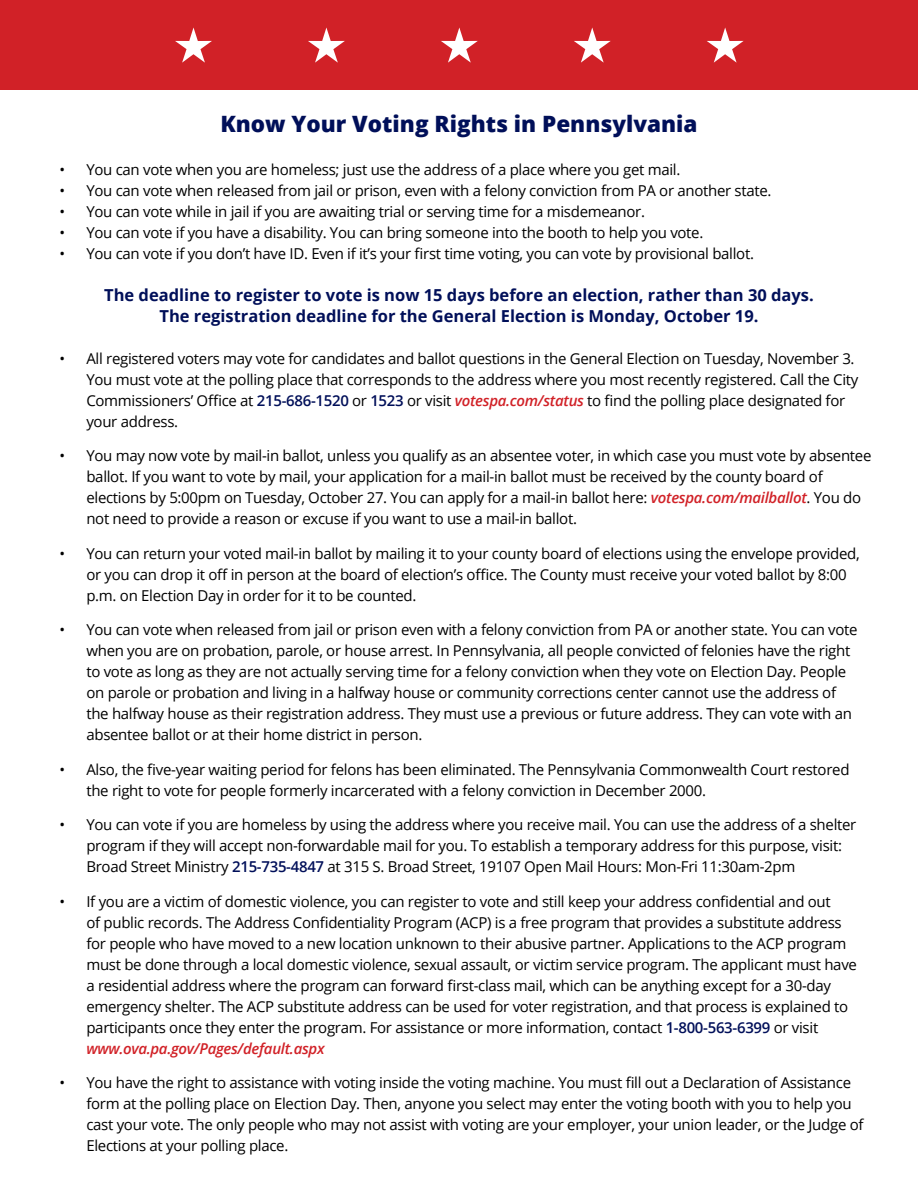
<style>
.page{position:relative;width:918px;height:1188px;background:#fff}
.page>*{position:absolute;margin:0;border:0;box-sizing:border-box;transform-origin:0 0}
.t1{font:800 22.5px "Open Sans";color:#000f59}
.t2{font:700 16.5px/21px "Open Sans";color:#000f59;text-align:center}
.t3{font:15px/21px "Open Sans";letter-spacing:-.02em;color:#000}
.s1{font-weight:600;color:#000f59}
.s2{font-weight:600;font-style:italic;color:#d12127}
</style>
<div class="page">
<div style="left:0;top:0;width:918px;height:90px;background:#d12127"></div>
<svg style="left:574px;top:28px;width:37px;height:35px"></svg>
<svg style="left:707px;top:28px;width:37px;height:35px"></svg>
<svg style="left:441px;top:28px;width:37px;height:35px"></svg>
<svg style="left:308px;top:28px;width:37px;height:35px"></svg>
<svg style="left:175px;top:28px;width:37px;height:35px"></svg>
<h1 class="t1" style="left:220px;top:107px;width:479px">Know Your Voting Rights in Pennsylvania</h1>
<p class="t3" style="left:59px;top:159px;width:623px">• You can vote when you are homeless; just use the address of a place where you get mail.</p>
<p class="t3" style="left:59px;top:180px;width:714px">• You can vote when released from jail or prison, even with a felony conviction from PA or another state.</p>
<p class="t3" style="left:59px;top:201px;width:587px">• You can vote while in jail if you are awaiting trial or serving time for a misdemeanor.</p>
<p class="t3" style="left:59px;top:222px;width:646px">• You can vote if you have a disability. You can bring someone into the booth to help you vote.</p>
<p class="t3" style="left:59px;top:243px;width:696px">• You can vote if you don’t have ID. Even if it’s your first time voting, you can vote by provisional ballot.</p>
<p class="t2" style="left:104px;top:284px;width:711px">The deadline to register to vote is now 15 days before an election, rather than 30 days.<br>The registration deadline for the General Election is Monday, October 19.</p>
<p class="t3" style="left:86px;top:348px;width:774px;text-indent:-27px">• All registered voters may vote for candidates and ballot questions in the General Election on Tuesday, November 3.<br>You must vote at the polling place that corresponds to the address where you most recently registered. Call the City Commissioners’ Office at <span class="s1">215-686-1520</span> or <span class="s1">1523</span> or visit <span class="s2">votespa.com/status</span> to find the polling place designated for your address.</p>
<p class="t3" style="left:86px;top:445px;width:787px;text-indent:-27px">• You may now vote by mail-in ballot, unless you qualify as an absentee voter, in which case you must vote by absentee ballot. If you want to vote by mail, your application for a mail-in ballot must be received by the county board of elections by 5:00pm on Tuesday, October 27. You can apply for a mail-in ballot here: <span class="s2">votespa.com/mailballot</span>. You do not need to provide a reason or excuse if you want to use a mail-in ballot.</p>
<p class="t3" style="left:86px;top:543px;width:775px;text-indent:-27px">• You can return your voted mail-in ballot by mailing it to your county board of elections using the envelope provided, or you can drop it off in person at the board of election’s office. The County must receive your voted ballot by 8:00 p.m. on Election Day in order for it to be counted.</p>
<p class="t3" style="left:86px;top:619px;width:773px;text-indent:-27px">• You can vote when released from jail or prison even with a felony conviction from PA or another state. You can vote when you are on probation, parole, or house arrest. In Pennsylvania, all people convicted of felonies have the right to vote as long as they are not actually serving time for a felony conviction when they vote on Election Day. People on parole or probation and living in a halfway house or community corrections center cannot use the address of the halfway house as their registration address. They must use a previous or future address. They can vote with an absentee ballot or at their home district in person.</p>
<p class="t3" style="left:86px;top:759px;width:765px;text-indent:-27px">• Also, the five-year waiting period for felons has been eliminated. The Pennsylvania Commonwealth Court restored the right to vote for people formerly incarcerated with a felony conviction in December 2000.</p>
<p class="t3" style="left:86px;top:814px;width:771px;text-indent:-27px">• You can vote if you are homeless by using the address where you receive mail. You can use the address of a shelter program if they will accept non-forwardable mail for you. To establish a temporary address for this purpose, visit:<br>Broad Street Ministry <span class="s1">215-735-4847</span> at 315 S. Broad Street, 19107 Open Mail Hours: Mon-Fri 11:30am-2pm</p>
<p class="t3" style="left:86px;top:891px;width:772px;text-indent:-27px">• If you are a victim of domestic violence, you can register to vote and still keep your address confidential and out<br>of public records. The Address Confidentiality Program (ACP) is a free program that provides a substitute address for people who have moved to a new location unknown to their abusive partner. Applications to the ACP program must be done through a local domestic violence, sexual assault, or victim service program. The applicant must have a residential address where the program can forward first-class mail, which can be anything except for a 30-day emergency shelter. The ACP substitute address can be used for voter registration, and that process is explained to participants once they enter the program. For assistance or more information, contact <span class="s1">1-800-563-6399</span> or visit <span class="s2">www.ova.pa.gov/Pages/default.aspx</span></p>
<p class="t3" style="left:86px;top:1072px;width:779px;text-indent:-27px">• You have the right to assistance with voting inside the voting machine. You must fill out a Declaration of Assistance form at the polling place on Election Day. Then, anyone you select may enter the voting booth with you to help you cast your vote. The only people who may not assist with voting are your employer, your union leader, or the Judge of Elections at your polling place.</p>
</div>
